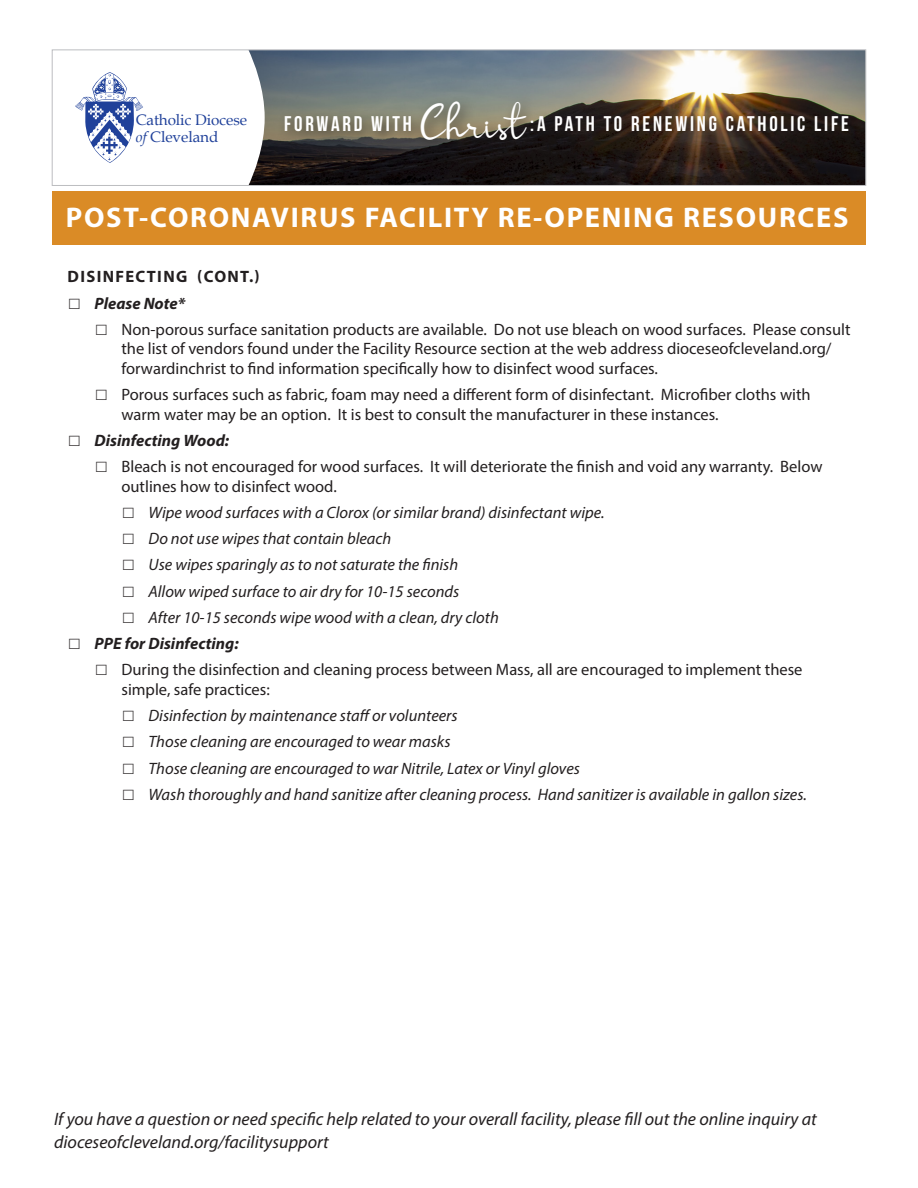
<style>
.page{position:relative;width:918px;height:1188px;background:#fff}
.page>*{position:absolute;margin:0;border:0;box-sizing:border-box;transform-origin:0 0}
.t1{font:700 28.5px "Myriad Pro";letter-spacing:.06em;color:#fff}
.t2{font:21.15px "Bebas Neue";letter-spacing:.13em;color:#fff}
.t3{font:italic 18px/22.5px "Myriad Pro";color:#231f20}
.t4{font:16.5px/19.5px "Myriad Pro";color:#231f20}
.t5{font:italic 16.5px "Myriad Pro";color:#231f20}
.t6{font:italic 700 16.5px "Myriad Pro";color:#231f20}
.t7{font:700 16.5px "Myriad Pro";letter-spacing:.08em;color:#231f20}
.t8{font:15.3px/16.6px "Book Antiqua";letter-spacing:-.005em;color:#20419a}
.s1{font-style:italic}
.s2{font-family:"Simplicity";font-size:44.85px}
</style>
<div class="page">
<div style="left:52px;top:192px;width:814px;height:53px;background:#da8b26"></div>
<img style="left:249px;top:52px;width:615px;height:132px">
<div style="left:278px;top:96px;width:586px;height:61px;background:#231f20;opacity:.75"></div>
<svg style="left:75px;top:72px;width:68px;height:91px"></svg>
<div style="left:52px;top:50px;width:814px;height:136px;border:1px solid #bcbdc0"></div>
<p class="t8" style="left:136px;top:111px;width:113px">Catholic Diocese <span class="s1">of</span> Cleveland</p>
<p class="t2" style="left:284px;top:112px;width:566px">FORWARD WITH <span class="s2">Christ</span> :A PATH TO RENEWING CATHOLIC LIFE</p>
<h1 class="t1" style="left:66px;top:199px;width:784px">POST-CORONAVIRUS FACILITY RE-OPENING RESOURCES</h1>
<p class="t7" style="left:68px;top:266px;width:194px">DISINFECTING (CONT.)</p>
<p class="t6" style="left:68px;top:292px;width:119px">□ Please Note*</p>
<p class="t4" style="left:122px;top:319px;width:731px;text-indent:-27px">□ Non-porous surface sanitation products are available. Do not use bleach on wood surfaces. Please consult the list of vendors found under the Facility Resource section at the web address dioceseofcleveland.org/ forwardinchrist to find information specifically how to disinfect wood surfaces.</p>
<p class="t4" style="left:122px;top:385px;width:691px;text-indent:-27px">□ Porous surfaces such as fabric, foam may need a different form of disinfectant. Microfiber cloths with warm water may be an option. It is best to consult the manufacturer in these instances.</p>
<p class="t6" style="left:68px;top:430px;width:163px">□ Disinfecting Wood:</p>
<p class="t4" style="left:122px;top:457px;width:703px;text-indent:-27px">□ Bleach is not encouraged for wood surfaces. It will deteriorate the finish and void any warranty. Below outlines how to disinfect wood.</p>
<p class="t5" style="left:122px;top:502px;width:485px">□ Wipe wood surfaces with a Clorox (or similar brand) disinfectant wipe.</p>
<p class="t5" style="left:122px;top:528px;width:271px">□ Do not use wipes that contain bleach</p>
<p class="t5" style="left:122px;top:555px;width:338px">□ Use wipes sparingly as to not saturate the finish</p>
<p class="t5" style="left:122px;top:581px;width:339px">□ Allow wiped surface to air dry for 10-15 seconds</p>
<p class="t5" style="left:122px;top:607px;width:379px">□ After 10-15 seconds wipe wood with a clean, dry cloth</p>
<p class="t6" style="left:68px;top:633px;width:173px">□ PPE for Disinfecting:</p>
<p class="t4" style="left:122px;top:660px;width:683px;text-indent:-27px">□ During the disinfection and cleaning process between Mass, all are encouraged to implement these simple, safe practices:</p>
<p class="t5" style="left:122px;top:705px;width:338px">□ Disinfection by maintenance staff or volunteers</p>
<p class="t5" style="left:122px;top:732px;width:331px">□ Those cleaning are encouraged to wear masks</p>
<p class="t5" style="left:122px;top:758px;width:460px">□ Those cleaning are encouraged to war Nitrile, Latex or Vinyl gloves</p>
<p class="t5" style="left:122px;top:784px;width:687px">□ Wash thoroughly and hand sanitize after cleaning process. Hand sanitizer is available in gallon sizes.</p>
<p class="t3" style="left:54px;top:1107px;width:764px">If you have a question or need specific help related to your overall facility, please fill out the online inquiry at dioceseofcleveland.org/facilitysupport</p>
</div>
